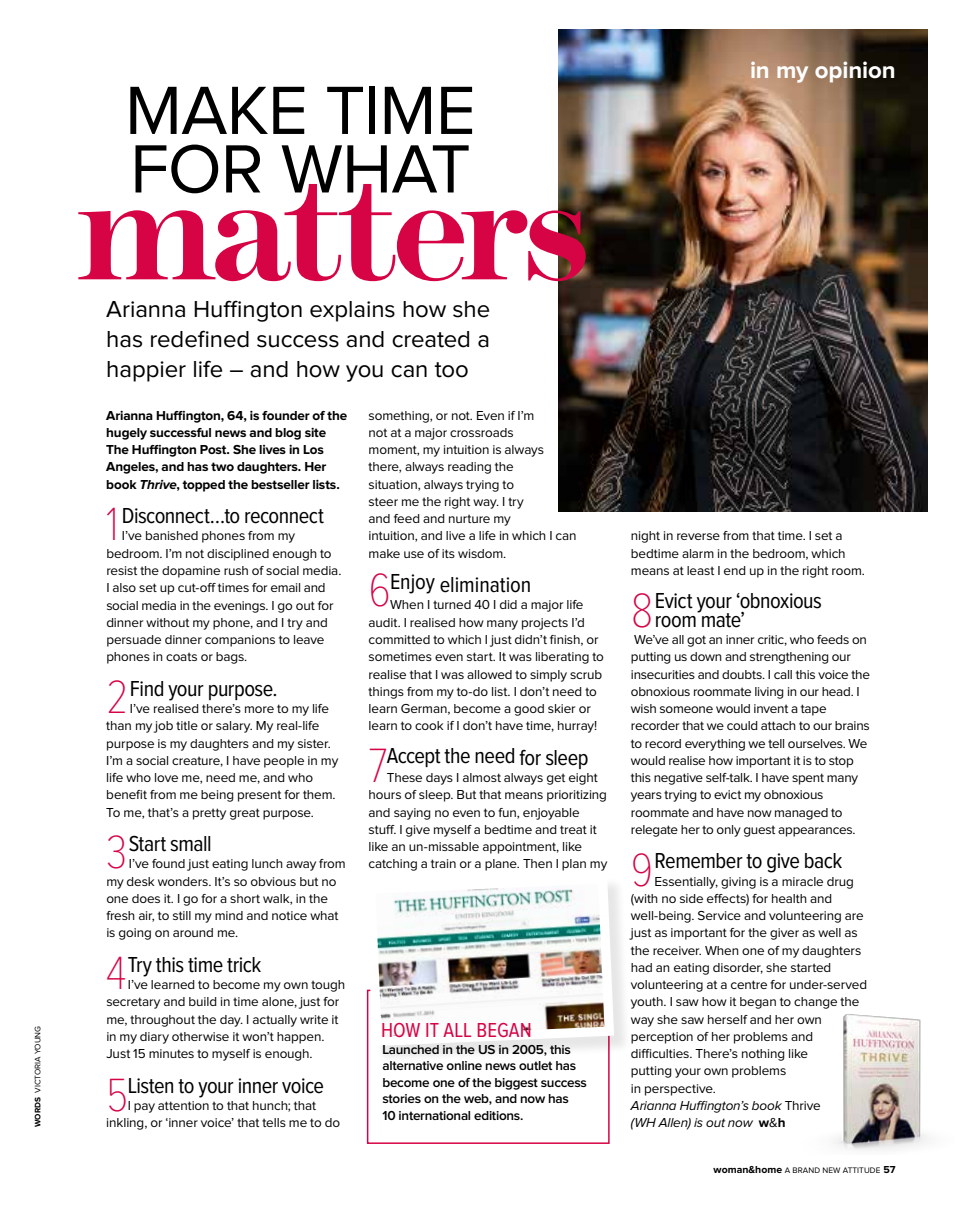
<style>
.page{position:relative;width:957px;height:1229px;background:#fff}
.page>*{position:absolute;margin:0;border:0;box-sizing:border-box;transform-origin:0 0}
.t1{font:700 141.6px "Modern No 216";letter-spacing:-.04em;color:#d60445}
.t2{font:70.65px/58.5px "Proxima Nova";letter-spacing:-.015em;color:#000}
.t3{font:24px/30px "Proxima Nova";letter-spacing:-.005em;color:#000;text-align:justify}
.t4{font:700 24px "Proxima Nova";letter-spacing:-.005em;color:#fff}
.t5{font:condensed 22.5px/18.8px "Proxima Nova";letter-spacing:-.02em;color:#000}
.t6{font:condensed 21px "Proxima Nova";color:#d60445}
.t7{font:13.5px/17.2px "Proxima Nova";letter-spacing:-.01em;color:#000}
.t8{font:700 13.5px/17.2px "Proxima Nova";letter-spacing:-.01em;color:#000}
.t9{font:600 13.5px/16.5px "Proxima Nova";letter-spacing:-.02em;color:#000}
.t10{font:8.25px "Proxima Nova";color:#000}
.s1{font-weight:700}
.s2{font-weight:100;font-size:48.3px;color:#d60445}
.s3{font-style:italic}
.s4{font-weight:100;font-size:49.95px;color:#d60445}
.s5{font-weight:700;font-size:10.5px}
</style>
<div class="page">
<img style="left:558px;top:30px;width:369px;height:482px">
<img style="left:835px;top:1014px;width:93px;height:136px">
<div style="left:367px;top:990px;width:242px;height:154px;background:#fff;border:2px solid #d60445"></div>
<div style="left:368px;top:877px;width:265px;height:187px;background:#000;opacity:.1"></div>
<img style="left:366px;top:877px;width:253px;height:174px">
<p class="t10" style="left:34px;top:1127px;width:103px;rotate:-90deg"><span class="s1">words</span> victoria young</p>
<h2 class="t2" style="left:125px;top:84px;width:343px">MAKE TI ME<br>FOR WHAT</h2>
<h1 class="t1" style="left:77px;top:153px;width:514px">matters</h1>
<h3 class="t3" style="left:106px;top:295px;width:385px">Arianna Huffington explains how she has redefined success and created a happier life – and how you can too</h3>
<p class="t7" style="left:369px;top:407px;width:209px">something, or not. Even if I’m<br>not at a major crossroads<br>moment, my intuition is always there, always reading the<br>situation, always trying to<br>steer me the right way. I try<br>and feed and nurture my<br>intuition, and live a life in which I can make use of its wisdom.</p>
<h3 class="t5" style="left:369px;top:576px;width:164px"><span class="s2">6</span>Enjoy elimination</h3>
<p class="t8" style="left:106px;top:407px;width:242px">Arianna Huffington, 64, is founder of the hugely successful news and blog site The Huffington Post. She lives in Los Angeles, and has two daughters. Her book <span class="s3">Thrive</span>, topped the bestseller lists.</p>
<h3 class="t5" style="left:106px;top:507px;width:219px"><span class="s2">1</span>Disconnect…to reconnect</h3>
<p class="t7" style="left:106px;top:528px;width:237px;text-indent:15px">I’ve banished phones from my bedroom. I’m not disciplined enough to resist the dopamine rush of social media.<br>I also set up cut-off times for email and social media in the evenings. I go out for dinner without my phone, and I try and persuade dinner companions to leave phones in coats or bags.</p>
<h3 class="t5" style="left:106px;top:680px;width:173px"><span class="s2">2</span>Find your purpose.</h3>
<p class="t7" style="left:369px;top:597px;width:237px;text-indent:21px">When I turned 40 I did a major life audit. I realised how many projects I ’d committed to which I just didn’t finish, or sometimes even start. It was liberating to realise that I was allowed to simply scrub things from my to-do list. I don’t need to learn German, become a good skier or learn to cook if I don’t have time, hurray!</p>
<h3 class="t5" style="left:369px;top:747px;width:221px"><span class="s4">7</span>Accept the need for sleep</h3>
<p class="t7" style="left:106px;top:700px;width:233px;text-indent:24px">I ’ve realised there’s more to my life than my job title or salary. My real-life purpose is my daughters and my sister.<br>I ’m a social creature, I have people in my life who love me, need me, and who benefit from me being present for them.<br>To me, that’s a pretty great purpose.</p>
<h3 class="t5" style="left:106px;top:835px;width:107px"><span class="s2">3</span>Start small</h3>
<p class="t7" style="left:369px;top:769px;width:240px;text-indent:18px">These days I almost always get eight hours of sleep. But that means prioritizing and saying no even to fun, enjoyable stuff. I give myself a bedtime and treat it like an un-missable appointment, like catching a train or a plane. Then I plan my</p>
<p class="t7" style="left:106px;top:856px;width:241px;text-indent:22px">I ’ve found just eating lunch away from my desk wonders. It’s so obvious but no one does it. I go for a short walk, in the fresh air, to still my mind and notice what is going on around me.</p>
<h3 class="t5" style="left:106px;top:956px;width:157px"><span class="s2">4</span>Try this time trick</h3>
<p class="t7" style="left:106px;top:976px;width:240px;text-indent:21px">I ’ve learned to become my own tough secretary and build in time alone, just for me, throughout the day. I actually write it in my diary otherwise it won’t happen.<br>Just 15 minutes to myself is enough.</p>
<h3 class="t5" style="left:106px;top:1077px;width:219px"><span class="s2">5</span>Listen to your inner voice</h3>
<h3 class="t6" style="left:381px;top:1020px;width:152px">how it all began</h3>
<p class="t9" style="left:382px;top:1042px;width:206px">Launched in the US in 2005, this alternative online news outlet has become one of the biggest success stories on the web, and now has<br>10 international editions.</p>
<p class="t7" style="left:106px;top:1097px;width:235px;text-align:center">I pay attention to that hunch; that<br>inkling, or ‘inner voice’ that tells me to do</p>
<h3 class="t4" style="left:750px;top:59px;width:147px">in my opinion</h3>
<p class="t7" style="left:631px;top:528px;width:235px">night in reverse from that time. I set a bedtime alarm in the bedroom, which means at least I end up in the right room.</p>
<h3 class="t5" style="left:655px;top:592px;width:169px;text-indent:-24px"><span class="s4">8</span>Evict your ‘obnoxious room mate’</h3>
<p class="t7" style="left:631px;top:631px;width:241px">We’ve all got an inner critic, who feeds on putting us down and strengthening our insecurities and doubts. I call this voice the obnoxious roommate living in our head. I wish someone would invent a tape recorder that we could attach to our brains to record everything we tell ourselves. We would realise how important it is to stop this negative self-talk. I have spent many years trying to evict my obnoxious roommate and have now managed to relegate her to only guest appearances.</p>
<h3 class="t5" style="left:631px;top:852px;width:213px"><span class="s2">9</span>Remember to give back</h3>
<p class="t7" style="left:631px;top:873px;width:238px;text-indent:24px">Essentially, giving is a miracle drug (with no side effects) for health and well-being. Service and volunteering are just as important for the giver as well as the receiver. When one of my daughters had an eating disorder, she started volunteering at a centre for under-served youth. I saw how it began to change the way she saw herself and her own perception of her problems and difficulties. There’s nothing like<br>putting your own problems<br>in perspective.<br><span class="s3">Arianna Huffington’s book</span> Thrive<br><span class="s3">(WH Allen) is out now</span> <span class="s1">w</span>&amp;<span class="s1">h</span></p>
<p class="t10" style="left:713px;top:1166px;width:184px"><span class="s5">woman&amp;home</span> A Brand N ew Attitude <span class="s5">57</span></p>
</div>
